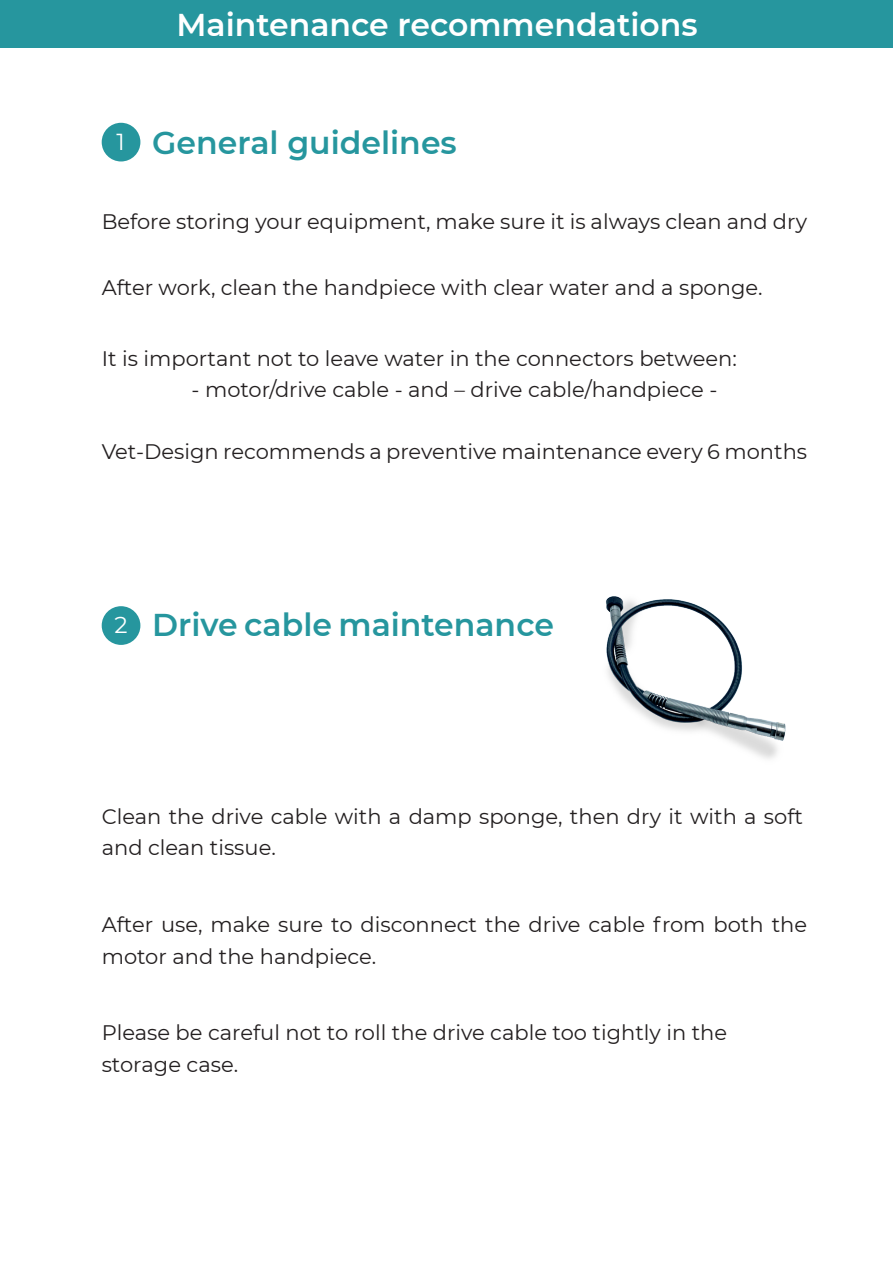
<style>
.page{position:relative;width:893px;height:1263px;background:#fff}
.page>*{position:absolute;margin:0;border:0;box-sizing:border-box;transform-origin:0 0}
.t1{font:600 31.5px "Montserrat";color:#26969e}
.t2{font:600 31.5px "Montserrat";color:#fff}
.t3{font:23.1px "Montserrat";color:#fff}
.t4{font:21px/31.5px "Montserrat";color:#231f20}
</style>
<div class="page">
<div style="left:0;top:0;width:893px;height:48px;background:#26969e"></div>
<div style="left:102px;top:123px;width:38px;height:38px;background:#26969e;border-radius:50%"></div>
<div style="left:102px;top:606px;width:38px;height:39px;background:#26969e;border-radius:50%"></div>
<img style="left:606px;top:596px;width:180px;height:163px">
<h1 class="t2" style="left:177px;top:2px;width:523px">Maintenance recommendations</h1>
<p class="t3" style="left:117px;top:126px;width:10px">1</p>
<h1 class="t1" style="left:152px;top:120px;width:306px">General guidelines</h1>
<p class="t4" style="left:102px;top:205px;width:707px">Before storing your equipment, make sure it is always clean and dry</p>
<p class="t4" style="left:102px;top:271px;width:662px">After work, clean the handpiece with clear water and a sponge.</p>
<p class="t4" style="left:102px;top:342px;width:637px">It is important not to leave water in the connectors between:</p>
<p class="t4" style="left:191px;top:373px;width:527px">- motor/drive cable - and – drive cable/handpiece -</p>
<p class="t4" style="left:102px;top:435px;width:707px">Vet-Design recommends a preventive maintenance every 6 months</p>
<p class="t3" style="left:114px;top:609px;width:15px">2</p>
<h1 class="t1" style="left:152px;top:602px;width:403px">Drive cable maintenance</h1>
<p class="t4" style="left:102px;top:800px;width:703px">Clean the drive cable with a damp sponge, then dry it with a soft and clean tissue.</p>
<p class="t4" style="left:102px;top:908px;width:707px">After use, make sure to disconnect the drive cable from both the motor and the handpiece.</p>
<p class="t4" style="left:102px;top:1016px;width:627px">Please be careful not to roll the drive cable too tightly in the storage case.</p>
</div>
